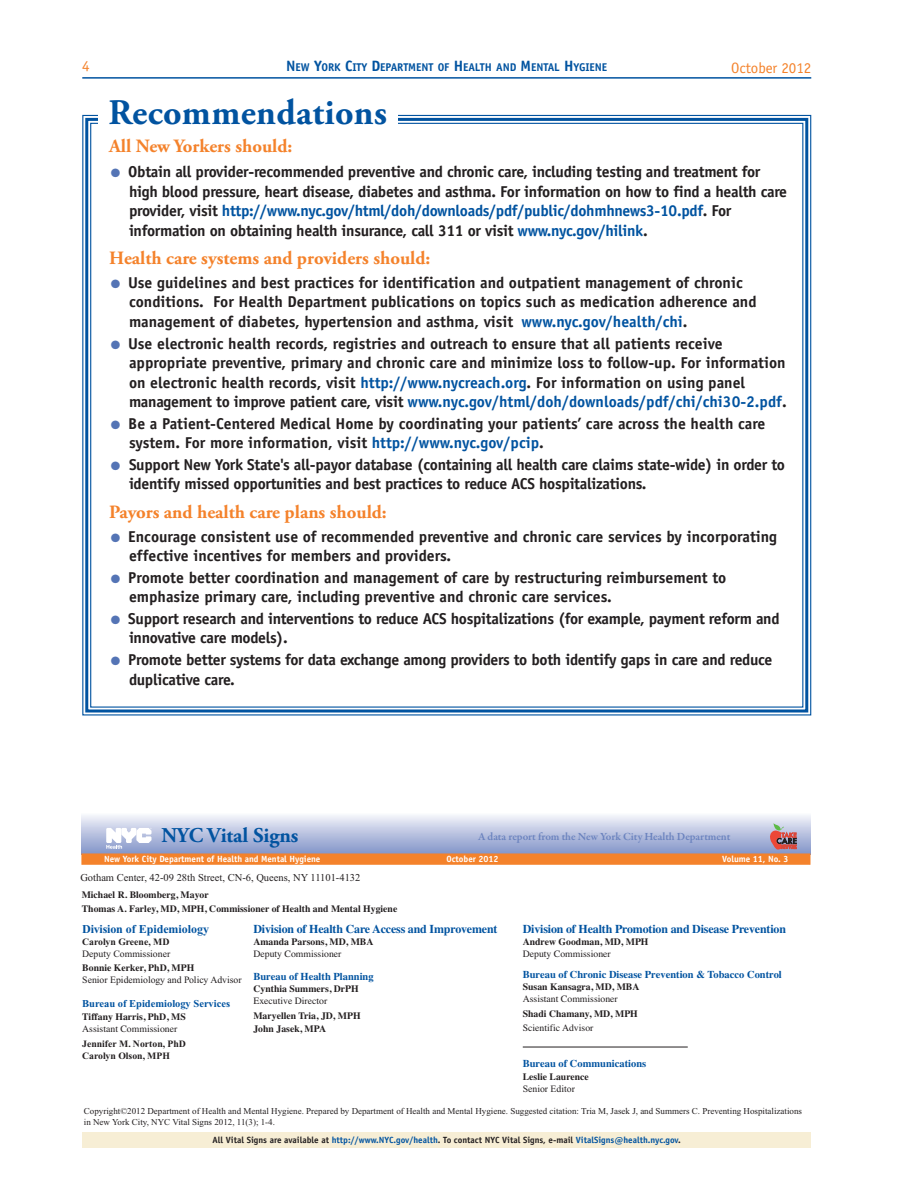
<style>
.page{position:relative;width:918px;height:1188px;background:#fff}
.page>*{position:absolute;margin:0;border:0;box-sizing:border-box;transform-origin:0 0}
.t1{font:700 36px "Adobe Garamond Pro";letter-spacing:.01em;color:#0153a0}
.t2{font:700 21px "Adobe Garamond Pro";letter-spacing:-.005em;color:#0153a0}
.t3{font:700 18.75px "Adobe Garamond Pro";color:#f4822b}
.t4{font:700 15.75px/19.5px "Officina Sans";color:#231f20}
.t5{font:700 15.75px/19.5px "Officina Sans";letter-spacing:-.02em;color:#231f20}
.t6{font:15px "Officina Sans";letter-spacing:-.005em;color:#f4822b}
.t7{font:700 12px "Times";letter-spacing:-.015em;color:#0153a0}
.t8{font:700 11.25px "Officina Sans";letter-spacing:-.01em;color:#0153a0}
.t9{font:600 11.1px "Garamond Premr Pro";letter-spacing:-.005em;color:#6a82be}
.t10{font:700 10.5px "Times";color:#0153a0}
.t11{font:10.5px "Times";color:#231f20}
.t12{font:700 9.75px/13.5px "Times";color:#231f20}
.t13{font:9.75px "Times";color:#231f20}
.t14{font:9px/10.5px "Times";color:#231f20}
.t15{font:700 9px "Officina Sans";color:#231f20}
.t16{font:700 9px "Officina Sans";letter-spacing:-.005em;color:#fff}
.s1{font-size:15px}
.s2{color:#5474b5}
.s3{color:#0153a0}
</style>
<div class="page">
<div style="left:85px;top:118px;width:723px;height:595px;border:3px solid #0153a0"></div>
<hr style="left:82px;top:77px;width:729px;height:2px;background:#0153a0">
<div style="left:98px;top:94px;width:300px;height:44px;background:#fff"></div>
<div style="left:81px;top:814px;width:729px;height:40px;background:linear-gradient(to bottom,#f3f3fa,#8596c9)"></div>
<div style="left:82px;top:854px;width:728px;height:10px;background:#f4822b"></div>
<div style="left:81px;top:854px;width:729px;height:11px;border:1px solid #f4822b"></div>
<div style="left:83px;top:1133px;width:728px;height:15px;background:#f7eed5"></div>
<svg style="left:770px;top:823px;width:27px;height:27px"></svg>
<svg style="left:106px;top:828px;width:46px;height:21px"></svg>
<hr style="left:523px;top:1047px;width:165px;height:1px;background:#231f20">
<p class="t6" style="left:82px;top:61px;width:9px">4</p>
<p class="t8" style="left:286px;top:63px;width:323px"><span class="s1">N</span>EW <span class="s1">Y</span>ORK <span class="s1">C</span>ITY <span class="s1">D</span>EPARTMENT OF <span class="s1">H</span>EALTH AND <span class="s1">M</span>ENTAL <span class="s1">H</span>YGIENE</p>
<p class="t6" style="left:731px;top:62px;width:82px">October 2012</p>
<h1 class="t1" style="left:108px;top:98px;width:280px">Recommendations</h1>
<p class="t3" style="left:109px;top:139px;width:185px">All New Yorkers should:</p>
<p class="t5" style="left:129px;top:164px;width:660px;text-indent:-18px"><span class="s2">●</span> Obtain all provider-recommended preventive and chronic care, including testing and treatment for high blood pressure, heart disease, diabetes and asthma. For information on how to find a health care provider, visit <span class="s3">http://www.nyc.gov/html/doh/downloads/pdf/public/dohmhnews3-10.pdf</span>. For information on obtaining health insurance, call 311 or visit <span class="s3">www.nyc.gov/hilink</span>.</p>
<p class="t3" style="left:109px;top:251px;width:323px">Health care systems and providers should:</p>
<p class="t4" style="left:129px;top:274px;width:629px;text-indent:-18px"><span class="s2">●</span> Use guidelines and best practices for identification and outpatient management of chronic conditions. For Health Department publications on topics such as medication adherence and management of diabetes, hypertension and asthma, visit <span class="s3">www.nyc.gov/health/chi</span>.</p>
<p class="t4" style="left:129px;top:335px;width:659px;text-indent:-18px"><span class="s2">●</span> Use electronic health records, registries and outreach to ensure that all patients receive appropriate preventive, primary and chronic care and minimize loss to follow-up. For information on electronic health records, visit <span class="s3">http://www.nycreach.org</span>. For information on using panel management to improve patient care, visit <span class="s3">www.nyc.gov/html/doh/downloads/pdf/chi/chi30-2.pdf</span>.</p>
<p class="t4" style="left:129px;top:415px;width:638px;text-indent:-18px"><span class="s2">●</span> Be a Patient-Centered Medical Home by coordinating your patients’ care across the health care system. For more information, visit <span class="s3">http://www.nyc.gov/pcip</span>.</p>
<p class="t5" style="left:129px;top:456px;width:658px;text-indent:-18px"><span class="s2">●</span> Support New York State's all-payor database (containing all health care claims state-wide) in order to identify missed opportunities and best practices to reduce ACS hospitalizations.</p>
<p class="t3" style="left:109px;top:504px;width:279px">Payors and health care plans should:</p>
<p class="t4" style="left:129px;top:528px;width:650px;text-indent:-18px"><span class="s2">●</span> Encourage consistent use of recommended preventive and chronic care services by incorporating effective incentives for members and providers.</p>
<p class="t4" style="left:129px;top:569px;width:599px;text-indent:-18px"><span class="s2">●</span> Promote better coordination and management of care by restructuring reimbursement to emphasize primary care, including preventive and chronic care services.</p>
<p class="t5" style="left:129px;top:610px;width:652px;text-indent:-18px"><span class="s2">●</span> Support research and interventions to reduce ACS hospitalizations (for example, payment reform and innovative care models).</p>
<p class="t5" style="left:129px;top:651px;width:645px;text-indent:-18px"><span class="s2">●</span> Promote better systems for data exchange among providers to both identify gaps in care and reduce duplicative care.</p>
<h2 class="t2" style="left:161px;top:827px;width:139px">NYC Vital Signs</h2>
<p class="t9" style="left:478px;top:829px;width:254px">A data report from the New York City Health Department</p>
<p class="t16" style="left:104px;top:855px;width:218px">New York City Department of Health and Mental Hygiene</p>
<p class="t16" style="left:447px;top:855px;width:53px">October 2012</p>
<p class="t16" style="left:722px;top:855px;width:68px">Volume 11, No. 3</p>
<p class="t11" style="left:80px;top:874px;width:282px">Gotham Center, 42-09 28th Street, CN-6, Queens, NY 11101-4132</p>
<p class="t12" style="left:82px;top:889px;width:317px">Michael R. Bloomberg, Mayor<br>Thomas A. Farley, MD, MPH, Commissioner of Health and Mental Hygiene</p>
<p class="t7" style="left:82px;top:925px;width:128px">Division of Epidemiology</p>
<p class="t12" style="left:82px;top:936px;width:89px">Carolyn Greene, MD</p>
<p class="t13" style="left:82px;top:950px;width:89px">Deputy Commissioner</p>
<p class="t12" style="left:82px;top:962px;width:114px">Bonnie Kerker, PhD, MPH</p>
<p class="t13" style="left:82px;top:976px;width:161px">Senior Epidemiology and Policy Advisor</p>
<p class="t10" style="left:82px;top:999px;width:149px">Bureau of Epidemiology Services</p>
<p class="t12" style="left:82px;top:1011px;width:105px">Tiffany Harris, PhD, MS</p>
<p class="t13" style="left:82px;top:1023px;width:97px">Assistant Commissioner</p>
<p class="t12" style="left:82px;top:1039px;width:105px;line-height:12px">Jennifer M. Norton, PhD<br>Carolyn Olson, MPH</p>
<p class="t7" style="left:253px;top:925px;width:246px">Division of Health Care Access and Improvement</p>
<p class="t12" style="left:253px;top:936px;width:121px">Amanda Parsons, MD, MBA</p>
<p class="t13" style="left:253px;top:948px;width:90px">Deputy Commissioner</p>
<p class="t10" style="left:253px;top:973px;width:122px">Bureau of Health Planning</p>
<p class="t12" style="left:253px;top:983px;width:107px">Cynthia Summers, DrPH</p>
<p class="t13" style="left:253px;top:995px;width:75px">Executive Director</p>
<p class="t12" style="left:253px;top:1010px;width:109px">Maryellen Tria, JD, MPH<br>John Jasek, MPA</p>
<p class="t7" style="left:523px;top:925px;width:265px">Division of Health Promotion and Disease Prevention</p>
<p class="t12" style="left:523px;top:936px;width:127px">Andrew Goodman, MD, MPH</p>
<p class="t13" style="left:523px;top:948px;width:90px">Deputy Commissioner</p>
<p class="t10" style="left:523px;top:971px;width:261px">Bureau of Chronic Disease Prevention &amp; Tobacco Control</p>
<p class="t12" style="left:523px;top:981px;width:118px">Susan Kansagra, MD, MBA</p>
<p class="t13" style="left:523px;top:993px;width:97px">Assistant Commissioner</p>
<p class="t12" style="left:523px;top:1008px;width:117px">Shadi Chamany, MD, MPH</p>
<p class="t13" style="left:523px;top:1021px;width:72px">Scientific Advisor</p>
<p class="t10" style="left:523px;top:1059px;width:125px">Bureau of Communications</p>
<p class="t12" style="left:523px;top:1071px;width:68px">Leslie Laurence</p>
<p class="t13" style="left:523px;top:1085px;width:54px">Senior Editor</p>
<p class="t14" style="left:84px;top:1107px;width:720px">Copyright©2012 Department of Health and Mental Hygiene. Prepared by Department of Health and Mental Hygiene. Suggested citation: Tria M, Jasek J, and Summers C. Preventing Hospitalizations in New York City, NYC Vital Signs 2012, 11(3); 1-4.</p>
<p class="t15" style="left:213px;top:1136px;width:470px">All Vital Signs are available at <span class="s3">http://www.NYC.gov/health</span>. To contact NYC Vital Signs, e-mail <span class="s3">VitalSigns@health.nyc.gov</span>.</p>
</div>
